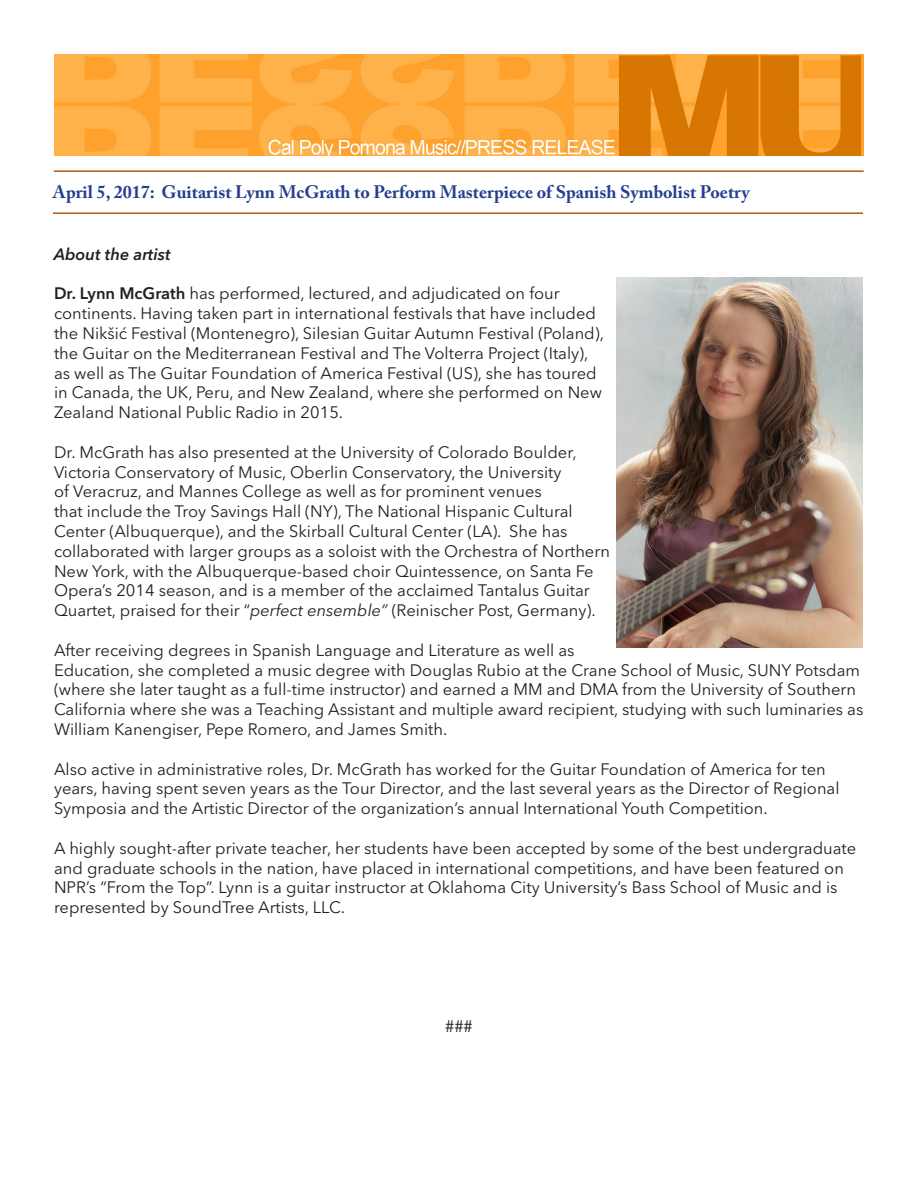
<style>
.page{position:relative;width:918px;height:1188px;background:#fff}
.page>*{position:absolute;margin:0;border:0;box-sizing:border-box;transform-origin:0 0}
.t1{font:700 18px "Adobe Caslon Pro";color:#253f8e}
.t2{font:16.5px/19.8px "Avenir Next LT Pro";color:#231f20}
.t3{font:italic 600 16.5px "Avenir Next LT Pro";color:#231f20}
.s1{font-weight:600}
.s2{font-style:italic}
</style>
<div class="page">
<img style="left:54px;top:54px;width:810px;height:101px">
<hr style="left:54px;top:170px;width:810px;height:2px;background:#b15b10">
<hr style="left:53px;top:212px;width:810px;height:2px;background:#b15b10">
<img style="left:617px;top:278px;width:246px;height:369px">
<p class="t1" style="left:53px;top:181px;width:698px">April 5, 2017: Guitarist Lynn McGrath to Perform Masterpiece of Spanish Symbolist Poetry</p>
<p class="t3" style="left:54px;top:244px;width:118px">About the artist</p>
<p class="t2" style="left:54px;top:284px;width:552px"><span class="s1">Dr. Lynn McGrath</span> has performed, lectured, and adjudicated on four continents. Having taken part in international festivals that have included the Nikšić Festival (Montenegro), Silesian Guitar Autumn Festival (Poland), the Guitar on the Mediterranean Festival and The Volterra Project (Italy), as well as The Guitar Foundation of America Festival (US), she has toured in Canada, the UK, Peru, and New Zealand, where she performed on New Zealand National Public Radio in 2015.</p>
<p class="t2" style="left:54px;top:442px;width:557px">Dr. McGrath has also presented at the University of Colorado Boulder, Victoria Conservatory of Music, Oberlin Conservatory, the University<br>of Veracruz, and Mannes College as well as for prominent venues<br>that include the Troy Savings Hall (NY), The National Hispanic Cultural Center (Albuquerque), and the Skirball Cultural Center (LA). She has collaborated with larger groups as a soloist with the Orchestra of Northern New York, with the Albuquerque-based choir Quintessence, on Santa Fe Opera’s 2014 season, and is a member of the acclaimed Tantalus Guitar Quartet, praised for their “<span class="s2">perfect ensemble”</span> (Reinischer Post, Germany).</p>
<p class="t2" style="left:54px;top:640px;width:811px">After receiving degrees in Spanish Language and Literature as well as<br>Education, she completed a music degree with Douglas Rubio at the Crane School of Music, SUNY Potsdam (where she later taught as a full-time instructor) and earned a MM and DMA from the University of Southern California where she was a Teaching Assistant and multiple award recipient, studying with such luminaries as William Kanengiser, Pepe Romero, and James Smith.</p>
<p class="t2" style="left:54px;top:759px;width:787px">Also active in administrative roles, Dr. McGrath has worked for the Guitar Foundation of America for ten years, having spent seven years as the Tour Director, and the last several years as the Director of Regional<br>Symposia and the Artistic Director of the organization’s annual International Youth Competition.</p>
<p class="t2" style="left:54px;top:838px;width:804px">A highly sought-after private teacher, her students have been accepted by some of the best undergraduate and graduate schools in the nation, have placed in international competitions, and have been featured on NPR’s “From the Top”. Lynn is a guitar instructor at Oklahoma City University’s Bass School of Music and is represented by SoundTree Artists, LLC.</p>
<p class="t2" style="left:445px;top:1016px;width:29px">###</p>
</div>
